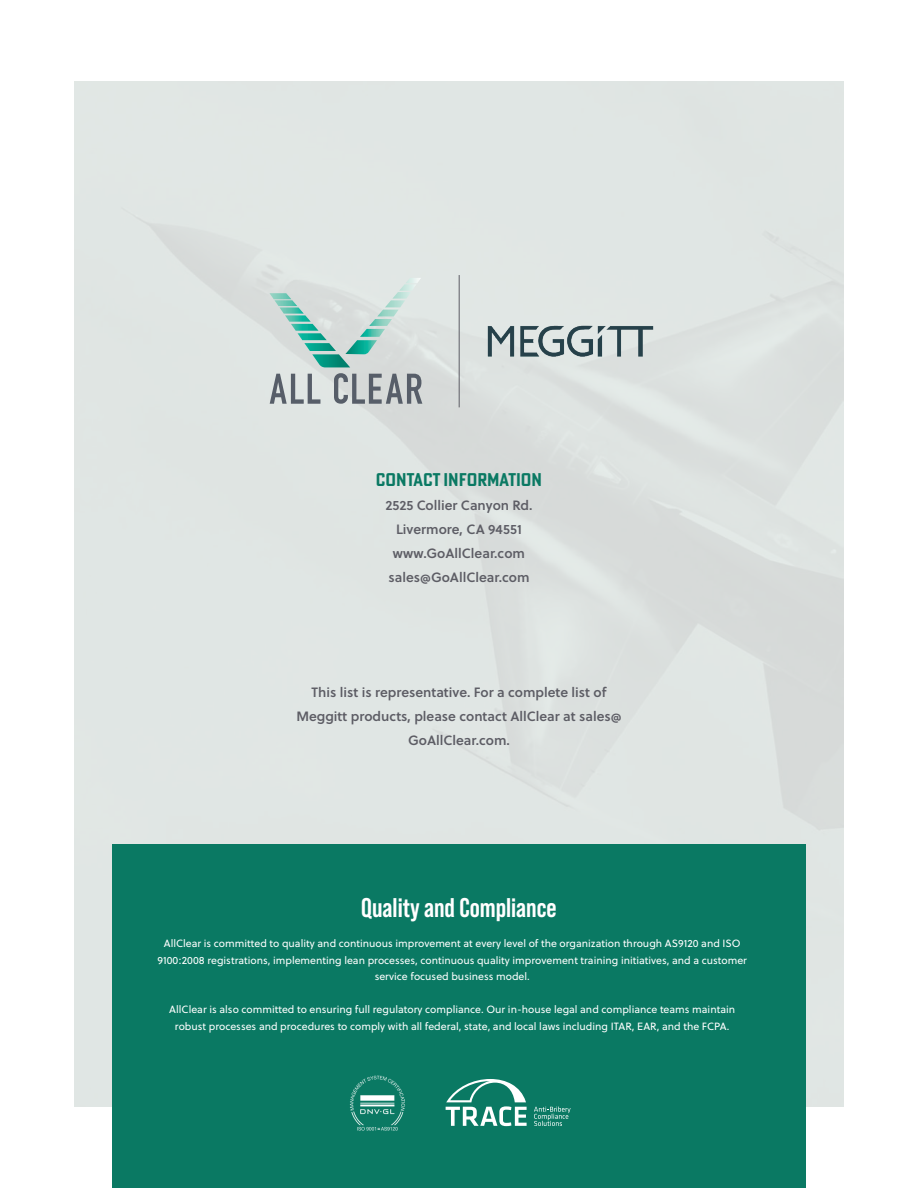
<style>
.page{position:relative;width:918px;height:1188px;background:#fff}
.page>*{position:absolute;margin:0;border:0;box-sizing:border-box;transform-origin:0 0}
.t1{font:700 27px "Bebas Neue Pro";color:#fff}
.t2{font:700 18px "Poster Gothic Cond ATF";color:#0a7963}
.t3{font:13.5px/24px "Soleil Sb";color:#5d5d65;text-align:center}
.t4{font:10.5px/16.5px "Soleil";color:#fff;text-align:center}
</style>
<div class="page">
<img style="left:74px;top:81px;width:770px;height:1026px">
<svg style="left:270px;top:374px;width:50px;height:30px"></svg>
<svg style="left:334px;top:373px;width:88px;height:31px;background:#a1a6aa"></svg>
<svg style="left:269px;top:278px;width:152px;height:89px;background:#c0d8d4"></svg>
<hr style="left:459px;top:275px;width:1px;height:132px;background:#5d5d65">
<div style="left:112px;top:845px;width:694px;height:343px;background:#0a7963"></div>
<svg style="left:534px;top:1107px;width:37px;height:19px"></svg>
<svg style="left:446px;top:1079px;width:81px;height:47px"></svg>
<img style="left:349px;top:1075px;width:56px;height:56px">
<img style="left:488px;top:325px;width:165px;height:32px">
<h2 class="t2" style="left:376px;top:467px;width:168px">CONTACT INFORMATION</h2>
<p class="t3" style="left:385px;top:492px;width:149px">2525 Collier Canyon Rd.<br>Livermore, CA 94551 www.GoAllClear.com sales@GoAllClear.com</p>
<p class="t3" style="left:296px;top:680px;width:327px">This list is representative. For a complete list of<br>Meggitt products, please contact AllClear at sales@<br>GoAllClear.com.</p>
<h1 class="t1" style="left:361px;top:892px;width:197px">Quality and Compliance</h1>
<p class="t4" style="left:157px;top:935px;width:591px">AllClear is committed to quality and continuous improvement at every level of the organization through AS9120 and ISO<br>9100:2008 registrations, implementing lean processes, continuous quality improvement training initiatives, and a customer service focused business model.</p>
<p class="t4" style="left:169px;top:1001px;width:567px">AllClear is also committed to ensuring full regulatory compliance. Our in-house legal and compliance teams maintain robust processes and procedures to comply with all federal, state, and local laws including ITAR, EAR, and the FCPA.</p>
</div>
